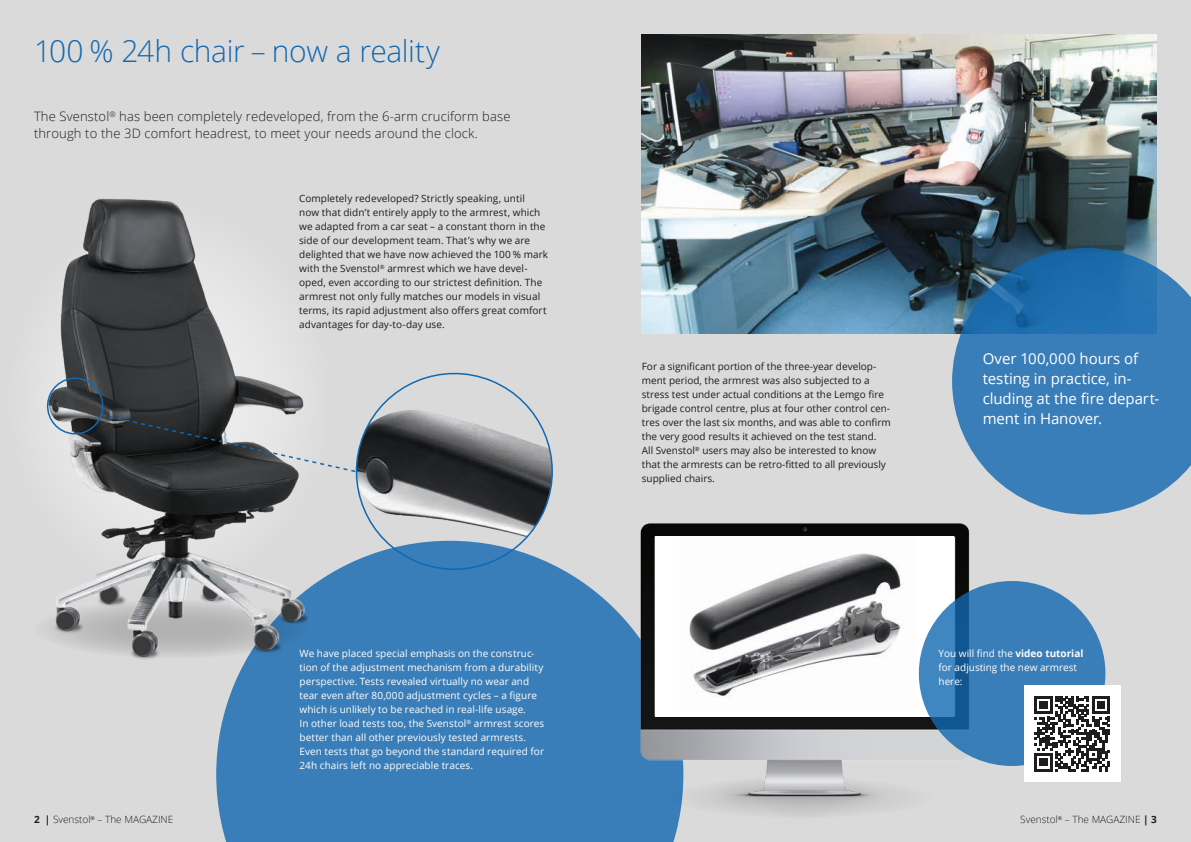
<style>
.page{position:relative;width:1191px;height:842px;background:#dadada}
.page>*{position:absolute;margin:0;border:0;box-sizing:border-box;transform-origin:0 0}
.t1{font:300 30px "Open Sans";letter-spacing:-.015em;color:#1168b1}
.t2{font:15px/20px "Open Sans";letter-spacing:-.005em;color:#fff}
.t3{font:300 13px/17px "Open Sans";letter-spacing:.01em;color:#1d1d1b}
.t4{font:10px/14px "Open Sans";color:#1d1d1b}
.t5{font:10px/14px "Open Sans";letter-spacing:.005em;color:#fff}
.t6{font:300 10px "Open Sans";color:#1d1d1b}
.s1{font-weight:700}
</style>
<div class="page">
<div style="left:216px;top:572px;width:462px;height:270px;background:#397eb9"></div>
<img style="left:50px;top:198px;width:291px;height:480px">
<svg style="left:341px;top:372px;width:226px;height:210px"></svg>
<svg style="left:46px;top:376px;width:311px;height:97px"></svg>
<img style="left:621px;top:523px;width:362px;height:301px">
<div style="left:655px;top:536px;width:299px;height:180px;background:#fff"></div>
<img style="left:689px;top:553px;width:214px;height:145px">
<svg style="left:918px;top:581px;width:187px;height:185px;background:#377cb6"></svg>
<div style="left:1024px;top:685px;width:96px;height:97px;background:#fff"></div>
<img style="left:641px;top:35px;width:515px;height:298px">
<svg style="left:952px;top:248px;width:239px;height:266px;background:#4380b3"></svg>
<svg style="left:1034px;top:696px;width:76px;height:75px"></svg>
<h1 class="t1" style="left:34px;top:31px;width:407px">100 % 24h chair – now a reality</h1>
<h3 class="t3" style="left:34px;top:108px;width:478px">The Svenstol<sup>®</sup> has been completely redeveloped, from the 6-arm cruciform base through to the 3D comfort headrest, to meet your needs around the clock.</h3>
<p class="t4" style="left:299px;top:191px;width:250px">Completely redeveloped? Strictly speaking, until<br>now that didn’t entirely apply to the armrest, which we adapted from a car seat – a constant thorn in the side of our development team. That’s why we are delighted that we have now achieved the 100 % mark with the Svenstol<sup>®</sup> armrest which we have devel&shy;oped, even according to our strictest definition. The armrest not only fully matches our models in visual terms, its rapid adjustment also offers great comfort advantages for day-to-day use.</p>
<p class="t4" style="left:642px;top:359px;width:250px">For a significant portion of the three-year develop&shy;ment period, the armrest was also subjected to a stress test under actual conditions at the Lemgo fire brigade control centre, plus at four other control cen&shy;tres over the last six months, and was able to confirm the very good results it achieved on the test stand.<br>All Svenstol<sup>®</sup> users may also be interested to know that the armrests can be retro-fitted to all previously supplied chairs.</p>
<h2 class="t2" style="left:982px;top:348px;width:178px">Over 100,000 hours of testing in practice, in&shy;cluding at the fire depart&shy;ment in Hanover.</h2>
<p class="t6" style="left:34px;top:812px;width:141px"><span class="s1">2 |</span> Svenstol<sup>®</sup> – The MAGAZINE</p>
<p class="t5" style="left:299px;top:646px;width:246px">We have placed special emphasis on the construc&shy;tion of the adjustment mechanism from a durability perspective. Tests revealed virtually no wear and tear even after 80,000 adjustment cycles – a figure which is unlikely to be reached in real-life usage.<br>In other load tests too, the Svenstol<sup>®</sup> armrest scores better than all other previously tested armrests.<br>Even tests that go beyond the standard required for 24h chairs left no appreciable traces.</p>
<p class="t5" style="left:938px;top:646px;width:146px">You will find the <span class="s1">video tutorial </span>for adjusting the new armrest here:</p>
<p class="t6" style="left:1020px;top:812px;width:138px">Svenstol<sup>®</sup> – The MAGAZINE <span class="s1">| 3</span></p>
</div>
